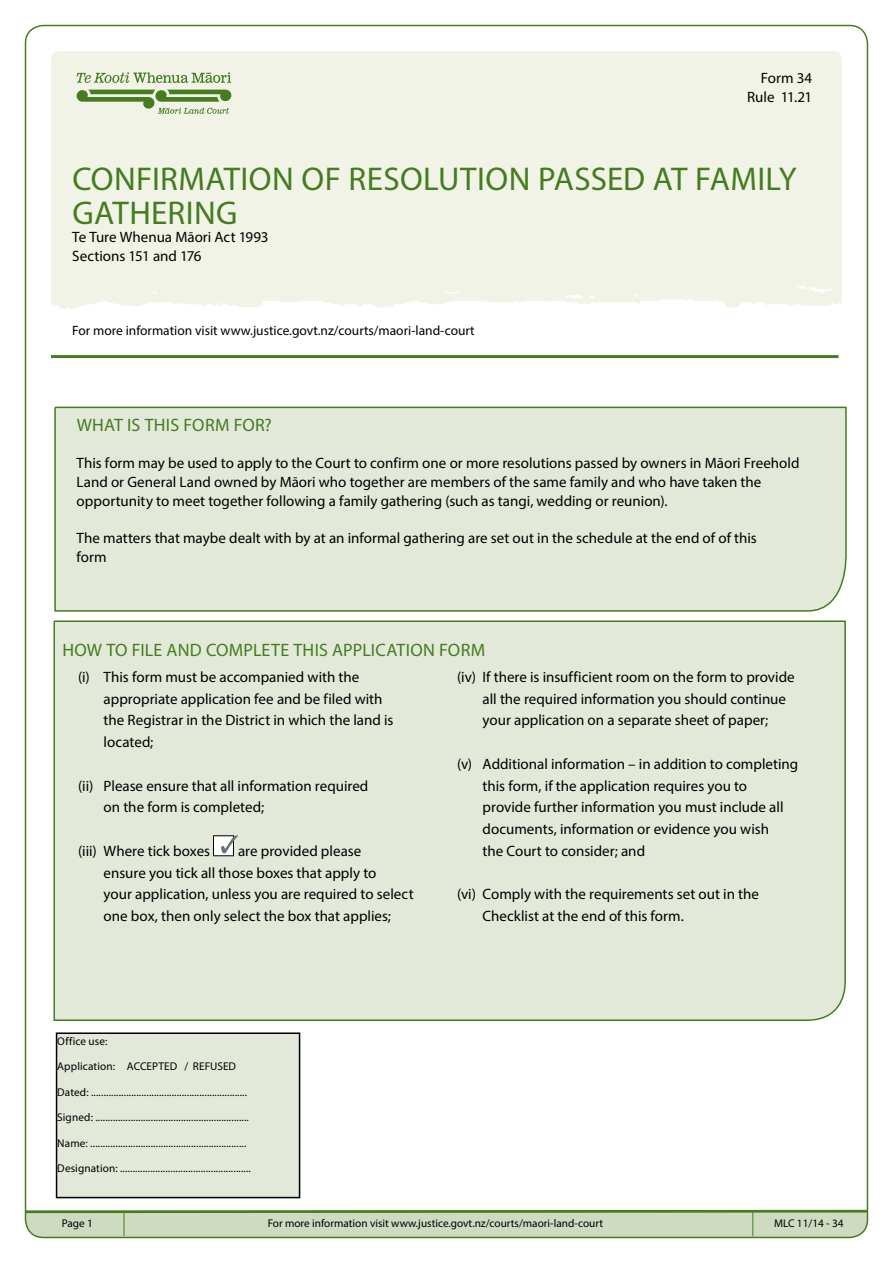
<style>
.page{position:relative;width:893px;height:1263px;background:#fff}
.page>*{position:absolute;margin:0;border:0;box-sizing:border-box;transform-origin:0 0}
.t1{font:33px/33.8px "Myriad Pro";letter-spacing:.01em;color:#457c1f}
.t2{font:18px "Myriad Pro";letter-spacing:.01em;color:#457c1f}
.t3{font:15px/21.8px "Myriad Pro";color:#000}
.t4{font:13.5px "Myriad Pro";color:#000}
.t5{font:11.25px "Myriad Pro";color:#000}
</style>
<div class="page">
<svg style="left:24px;top:1208px;width:845px;height:28px;background:#c5d4b4"></svg>
<svg style="left:77px;top:72px;width:154px;height:11px;background:#b8cba5"></svg>
<svg style="left:77px;top:90px;width:154px;height:24px;background:#a8c092"></svg>
<hr style="left:51px;top:355px;width:787px;height:3px;background:#457c1f">
<div style="left:54px;top:406px;width:793px;height:206px;background:#e2e9d9"></div>
<div style="left:53px;top:620px;width:793px;height:401px;background:#e2e9d9"></div>
<div style="left:213px;top:836px;width:20px;height:20px;background:#fff"></div>
<div style="left:213px;top:835px;width:21px;height:21px;border:1px solid #000"></div>
<svg style="left:221px;top:835px;width:17px;height:18px"></svg>
<div style="left:57px;top:1033px;width:243px;height:164px;background:#e2e9d9"></div>
<div style="left:56px;top:1032px;width:244px;height:166px;border:2px solid #000"></div>
<p class="t3" style="left:747px;top:69px;width:67px;line-height:18.8px;text-align:right">Form 34<br>Rule 11.21</p>
<h1 class="t1" style="left:73px;top:161px;width:725px">CONFIRMATION OF RESOLUTION PASSED AT FAMILY<br>GATHERING</h1>
<p class="t3" style="left:72px;top:228px;width:198px;line-height:18.8px">Te Ture Whenua Māori Act 1993<br>Sections 151 and 176</p>
<p class="t4" style="left:72px;top:322px;width:404px">For more information visit www.justice.govt.nz/courts/maori-land-court</p>
<p class="t2" style="left:77px;top:413px;width:197px">WHAT IS THIS FORM FOR?</p>
<p class="t3" style="left:77px;top:453px;width:725px;line-height:18.8px">This form may be used to apply to the Court to confirm one or more resolutions passed by owners in Māori Freehold<br>Land or General Land owned by Māori who together are members of the same family and who have taken the opportunity to meet together following a family gathering (such as tangi, wedding or reunion).</p>
<p class="t3" style="left:77px;top:528px;width:682px;line-height:18.8px">The matters that maybe dealt with by at an informal gathering are set out in the schedule at the end of of this form</p>
<p class="t2" style="left:62px;top:639px;width:424px">HOW TO FILE AND COMPLETE THIS APPLICATION FORM</p>
<p class="t3" style="left:104px;top:666px;width:291px;text-indent:-26px">(i) This form must be accompanied with the appropriate application fee and be filed with the Registrar in the District in which the land is located;</p>
<p class="t3" style="left:104px;top:774px;width:266px;text-indent:-26px">(ii) Please ensure that all information required on the form is completed;</p>
<p class="t3" style="left:78px;top:840px;width:133px">(iii) Where tick boxes</p>
<p class="t3" style="left:483px;top:666px;width:314px;text-indent:-26px">(iv) If there is insufficient room on the form to provide all the required information you should continue your application on a separate sheet of paper;</p>
<p class="t3" style="left:483px;top:753px;width:317px;text-indent:-26px">(v) Additional information – in addition to completing this form, if the application requires you to provide further information you must include all documents, information or evidence you wish<br>the Court to consider; and</p>
<p class="t3" style="left:483px;top:883px;width:278px;text-indent:-26px">(vi) Comply with the requirements set out in the<br>Checklist at the end of this form.</p>
<p class="t3" style="left:104px;top:840px;width:311px;text-indent:134px">are provided please<br>ensure you tick all those boxes that apply to<br>your application, unless you are required to select one box, then only select the box that applies;</p>
<p class="t5" style="left:57px;top:1034px;width:52px">Office use:</p>
<p class="t5" style="left:57px;top:1059px;width:180px">Application: ACCEPTED / REFUSED</p>
<p class="t5" style="left:57px;top:1085px;width:191px">Dated: ..............................................................</p>
<p class="t5" style="left:57px;top:1110px;width:193px">Signed: .............................................................</p>
<p class="t5" style="left:57px;top:1136px;width:191px">Name: ..............................................................</p>
<p class="t5" style="left:57px;top:1161px;width:195px">Designation: ....................................................</p>
<p class="t5" style="left:62px;top:1216px;width:33px">Page 1</p>
<p class="t5" style="left:268px;top:1216px;width:337px">For more information visit www.justice.govt.nz/courts/maori-land-court</p>
<p class="t5" style="left:774px;top:1216px;width:71px">MLC 11/14 - 34</p>
</div>
